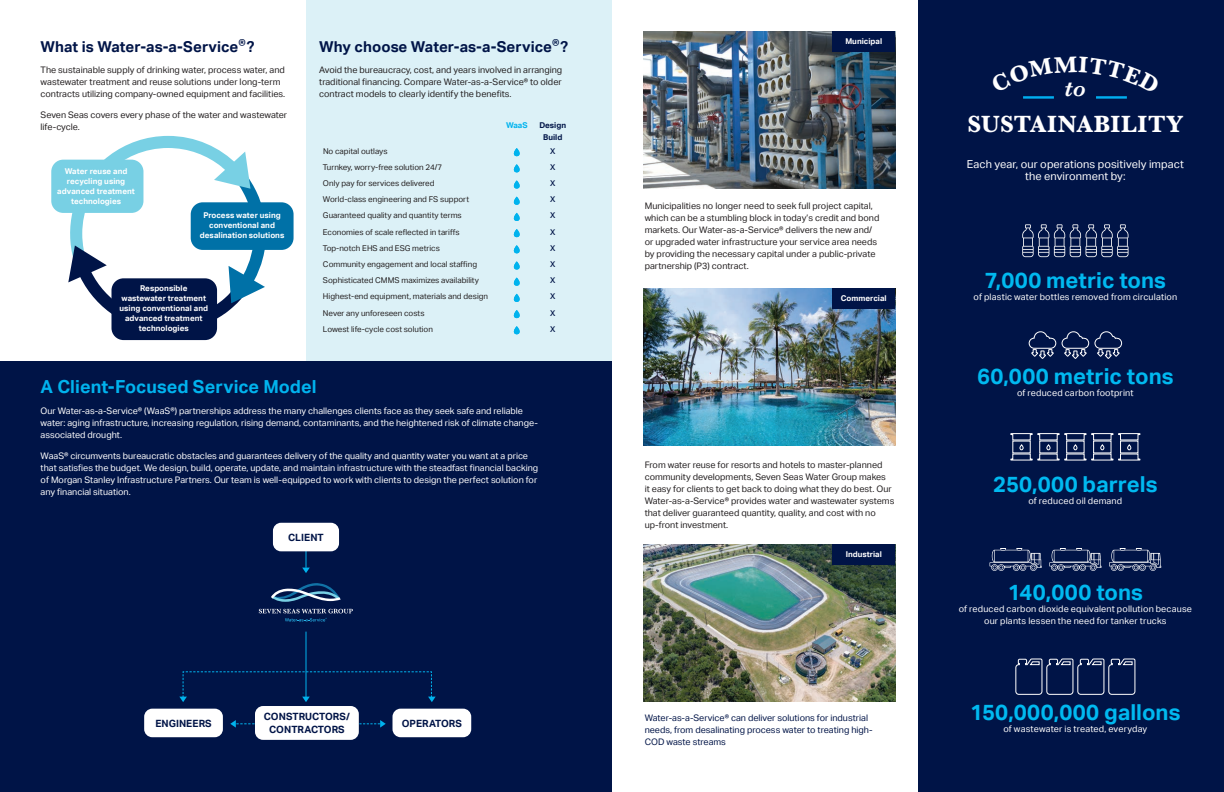
<style>
.page{position:relative;width:1224px;height:792px;background:#fff}
.page>*{position:absolute;margin:0;border:0;box-sizing:border-box;transform-origin:0 0}
.Body_White__Arial_Re{font:700 24.4px "Baskerville";letter-spacing:.025em;color:#fff}
.Body_White__Arial_Re-2{font:italic 600 24.4px "Baskerville";color:#fff}
.Body_Copy_w_Bullets{font:700 22px "Aktiv Grotesk";letter-spacing:.005em;color:#00b9f0}
.t1{font:700 18px "Aktiv Grotesk";letter-spacing:.005em;color:#00b3ee}
.t2{font:700 15px "Aktiv Grotesk";letter-spacing:.005em;color:#001447}
.Body_Copy_w_Bullets-2{font:11px "Aktiv Grotesk";letter-spacing:.01em;color:#fff}
.t3{font:700 10px "Aktiv Grotesk";letter-spacing:.005em;color:#001447}
.t4{font:9px/12px "Aktiv Grotesk";color:#231f20}
.Body_Copy_w_Bullets-3{font:9px/12px "Aktiv Grotesk";color:#fff}
.t5{font:9px/12px "Aktiv Grotesk";color:#001447}
.t6{font:8px "Aktiv Grotesk";color:#231f20}
.t7{font:700 8px/10px "Aktiv Grotesk";letter-spacing:.005em;color:#fff;text-align:center}
.t8{font:500 8px "Aktiv Grotesk";color:#001447}
.t9{font:700 8px/12px "Aktiv Grotesk";color:#001447;text-align:center}
.t10{font:700 8px "Aktiv Grotesk";color:#00b3ee}
</style>
<div class="page">
<div style="left:306px;top:0;width:306px;height:361px;background:#dcf1f7"></div>
<div style="left:0;top:361px;width:612px;height:431px;background:#001447"></div>
<div style="left:918px;top:0;width:306px;height:792px;background:#001447"></div>
<svg style="left:513px;top:148px;width:7px;height:8px"></svg>
<svg style="left:513px;top:164px;width:7px;height:8px"></svg>
<svg style="left:513px;top:180px;width:7px;height:9px"></svg>
<svg style="left:513px;top:197px;width:7px;height:8px"></svg>
<svg style="left:513px;top:213px;width:7px;height:8px"></svg>
<svg style="left:513px;top:229px;width:7px;height:8px"></svg>
<svg style="left:513px;top:245px;width:7px;height:8px"></svg>
<svg style="left:513px;top:261px;width:7px;height:9px"></svg>
<svg style="left:513px;top:278px;width:7px;height:8px"></svg>
<svg style="left:513px;top:294px;width:7px;height:8px"></svg>
<svg style="left:513px;top:310px;width:7px;height:8px"></svg>
<svg style="left:513px;top:326px;width:7px;height:8px"></svg>
<img style="left:644px;top:31px;width:251px;height:158px">
<div style="left:832px;top:31px;width:63px;height:21px;background:#001447"></div>
<img style="left:644px;top:288px;width:251px;height:158px">
<div style="left:832px;top:288px;width:63px;height:21px;background:#001447"></div>
<img style="left:644px;top:544px;width:251px;height:158px">
<div style="left:832px;top:544px;width:63px;height:21px;background:#001447"></div>
<hr style="left:1023px;top:96px;width:31px;height:3px;background:#00aeef">
<hr style="left:1096px;top:96px;width:31px;height:3px;background:#00aeef">
<svg style="left:1022px;top:224px;width:107px;height:33px"></svg>
<svg style="left:1028px;top:331px;width:94px;height:28px"></svg>
<svg style="left:1010px;top:433px;width:131px;height:28px"></svg>
<svg style="left:1049px;top:548px;width:52px;height:23px"></svg>
<svg style="left:1109px;top:548px;width:52px;height:23px"></svg>
<svg style="left:990px;top:548px;width:52px;height:23px"></svg>
<svg style="left:1015px;top:658px;width:121px;height:37px"></svg>
<svg style="left:359px;top:720px;width:27px;height:8px"></svg>
<svg style="left:230px;top:720px;width:25px;height:8px"></svg>
<svg style="left:302px;top:551px;width:8px;height:22px"></svg>
<hr style="left:306px;top:632px;width:1px;height:66px;background:#00b3ee">
<svg style="left:179px;top:671px;width:257px;height:31px"></svg>
<div style="left:273px;top:523px;width:66px;height:28px;background:#fff;border-radius:8px"></div>
<div style="left:144px;top:709px;width:79px;height:28px;background:#fff;border-radius:8px"></div>
<div style="left:255px;top:706px;width:104px;height:34px;background:#fff;border-radius:8px"></div>
<div style="left:393px;top:709px;width:78px;height:28px;background:#fff;border-radius:8px"></div>
<svg style="left:259px;top:609px;width:94px;height:13px"></svg>
<svg style="left:271px;top:583px;width:70px;height:19px"></svg>
<svg style="left:68px;top:136px;width:197px;height:196px"></svg>
<div style="left:191px;top:202px;width:103px;height:48px;background:#0071a7;border-radius:12px"></div>
<div style="left:112px;top:278px;width:105px;height:62px;background:#001447;border-radius:12px"></div>
<div style="left:51px;top:160px;width:92px;height:53px;background:#78d0e4;border-radius:12px"></div>
<p class="t2" style="left:41px;top:38px;width:216px">What is Water-as-a-Service®?</p>
<p class="t4" style="left:41px;top:64px;width:246px">The sustainable supply of drinking water, process water, and wastewater treatment and reuse solutions under long-term contracts utilizing company-owned equipment and facilities.</p>
<p class="t4" style="left:41px;top:109px;width:248px">Seven Seas covers every phase of the water and wastewater life-cycle.</p>
<p class="t10" style="left:506px;top:121px;width:23px">WaaS</p>
<p class="t9" style="left:539px;top:119px;width:28px">Design<br>Build</p>
<p class="t6" style="left:323px;top:146px;width:66px">No capital outlays</p>
<p class="t8" style="left:550px;top:146px;width:7px">X</p>
<p class="t6" style="left:323px;top:162px;width:121px">Turnkey, worry‐free solution 24/7</p>
<p class="t8" style="left:550px;top:162px;width:7px">X</p>
<p class="t6" style="left:323px;top:179px;width:113px">Only pay for services delivered</p>
<p class="t8" style="left:550px;top:179px;width:7px">X</p>
<p class="t6" style="left:323px;top:195px;width:148px">World‐class engineering and FS support</p>
<p class="t8" style="left:550px;top:195px;width:7px">X</p>
<p class="t6" style="left:323px;top:211px;width:140px">Guaranteed quality and quantity terms</p>
<p class="t8" style="left:550px;top:211px;width:7px">X</p>
<p class="t6" style="left:323px;top:227px;width:138px">Economies of scale reflected in tariffs</p>
<p class="t8" style="left:550px;top:227px;width:7px">X</p>
<p class="t6" style="left:323px;top:243px;width:118px">Top‐notch EHS and ESG metrics</p>
<p class="t8" style="left:550px;top:243px;width:7px">X</p>
<p class="t6" style="left:323px;top:260px;width:156px">Community engagement and local staffing</p>
<p class="t8" style="left:550px;top:260px;width:7px">X</p>
<p class="t6" style="left:323px;top:276px;width:158px">Sophisticated CMMS maximizes availability</p>
<p class="t8" style="left:550px;top:276px;width:7px">X</p>
<p class="t6" style="left:323px;top:292px;width:167px">Highest‐end equipment, materials and design</p>
<p class="t8" style="left:550px;top:292px;width:7px">X</p>
<p class="t6" style="left:323px;top:308px;width:103px">Never any unforeseen costs</p>
<p class="t8" style="left:550px;top:308px;width:7px">X</p>
<p class="t6" style="left:323px;top:324px;width:111px">Lowest life‐cycle cost solution</p>
<p class="t8" style="left:550px;top:324px;width:7px">X</p>
<p class="t2" style="left:319px;top:38px;width:250px">Why choose Water-as-a-Service®?</p>
<p class="t4" style="left:319px;top:64px;width:245px;text-align:justify">Avoid the bureaucracy, cost, and years involved in arranging traditional financing. Compare Water-as-a-Service® to older contract models to clearly identify the benefits.</p>
<p class="t7" style="left:57px;top:166px;width:79px">Water reuse and recycling using advanced treatment technologies</p>
<p class="t7" style="left:200px;top:210px;width:86px">Process water using conventional and desalination solutions</p>
<p class="t7" style="left:119px;top:284px;width:90px">Responsible wastewater treatment using conventional and advanced treatment technologies</p>
<p class="t1" style="left:41px;top:376px;width:278px">A Client-Focused Service Model</p>
<p class="Body_Copy_w_Bullets-3" style="left:41px;top:405px;width:499px">Our Water-as-a-Service® (WaaS®) partnerships address the many challenges clients face as they seek safe and reliable water: aging infrastructure, increasing regulation, rising demand, contaminants, and the heightened risk of climate change&shy;associated drought.</p>
<p class="Body_Copy_w_Bullets-3" style="left:41px;top:450px;width:499px">WaaS® circumvents bureaucratic obstacles and guarantees delivery of the quality and quantity water you want at a price that satisfies the budget. We design, build, operate, update, and maintain infrastructure with the steadfast financial backing of Morgan Stanley Infrastructure Partners. Our team is well-equipped to work with clients to design the perfect solution for any financial situation.</p>
<p class="t3" style="left:288px;top:531px;width:37px">CLIENT</p>
<p class="t3" style="left:155px;top:717px;width:58px">ENGINEERS</p>
<p class="t3" style="left:264px;top:711px;width:88px">CONSTRUCTORS/</p>
<p class="t3" style="left:269px;top:724px;width:77px">CONTRACTORS</p>
<p class="t3" style="left:402px;top:717px;width:62px">OPERATORS</p>
<p class="t7" style="left:845px;top:37px;width:38px">Municipal</p>
<p class="t4" style="left:645px;top:200px;width:236px">Municipalities no longer need to seek full project capital, which can be a stumbling block in today’s credit and bond markets. Our Water-as-a-Service® delivers the new and/ or upgraded water infrastructure your service area needs by providing the necessary capital under a public-private partnership (P3) contract.</p>
<p class="t7" style="left:841px;top:294px;width:47px">Commercial</p>
<p class="t4" style="left:645px;top:459px;width:251px">From water reuse for resorts and hotels to master-planned community developments, Seven Seas Water Group makes<br>it easy for clients to get back to doing what they do best. Our Water-as-a-Service® provides water and wastewater systems that deliver guaranteed quantity, quality, and cost with no up-front investment.</p>
<p class="t7" style="left:846px;top:550px;width:38px">Industrial</p>
<p class="t5" style="left:645px;top:712px;width:229px">Water-as-a-Service® can deliver solutions for industrial needs, from desalinating process water to treating high-<br>COD waste streams</p>
<p class="Body_White__Arial_Re-2" style="left:1065px;top:72px;width:23px">to</p>
<p class="Body_White__Arial_Re" style="left:967px;top:107px;width:217px">SUSTAINABILITY</p>
<p class="Body_Copy_w_Bullets-2" style="left:967px;top:158px;width:219px">Each year, our operations positively impact</p>
<p class="Body_Copy_w_Bullets-2" style="left:1025px;top:170px;width:102px">the environment by:</p>
<p class="Body_Copy_w_Bullets" style="left:985px;top:268px;width:183px">7,000 metric tons</p>
<p class="Body_Copy_w_Bullets-3" style="left:974px;top:291px;width:205px">of plastic water bottles removed from circulation</p>
<p class="Body_Copy_w_Bullets" style="left:977px;top:364px;width:198px">60,000 metric tons</p>
<p class="Body_Copy_w_Bullets-3" style="left:1017px;top:387px;width:118px">of reduced carbon footprint</p>
<p class="Body_Copy_w_Bullets" style="left:993px;top:472px;width:166px">250,000 barrels</p>
<p class="Body_Copy_w_Bullets-3" style="left:1028px;top:495px;width:95px">of reduced oil demand</p>
<p class="Body_Copy_w_Bullets" style="left:1008px;top:580px;width:137px">140,000 tons</p>
<p class="Body_Copy_w_Bullets-3" style="left:959px;top:603px;width:235px;text-align:center">of reduced carbon dioxide equivalent pollution because our plants lessen the need for tanker trucks</p>
<p class="Body_Copy_w_Bullets" style="left:970px;top:700px;width:212px">150,000,000 gallons</p>
<p class="Body_Copy_w_Bullets-3" style="left:1003px;top:723px;width:145px">of wastewater is treated, everyday</p>
</div>
